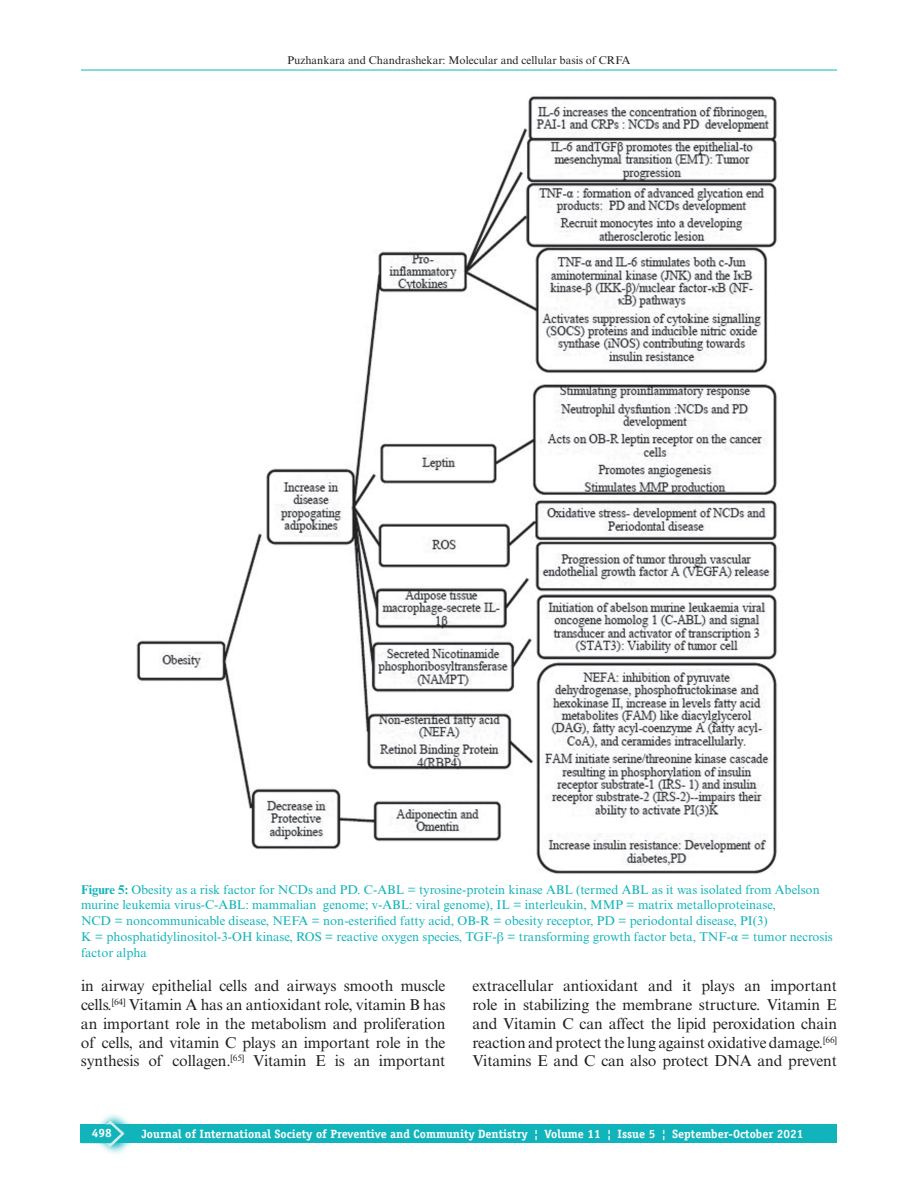
<style>
.page{position:relative;width:918px;height:1188px;background:#fff}
.page>*{position:absolute;margin:0;border:0;box-sizing:border-box;transform-origin:0 0}
.t1{font:15.75px/18.8px "Times New Roman MT Std";letter-spacing:-.01em;color:#231f20;text-align:justify}
.t2{font:12.75px/15.8px "Times New Roman MT Std";color:#11b4bb}
.t3{font:700 12px "Officina Serif Std";color:#fff}
.t4{font:11.25px "Times New Roman MT Std";color:#231f20}
.s1{font-weight:700}
.s2{font-family:"Gandhari Unicode"}
.s3{font-family:"STIX General"}
</style>
<div class="page">
<div style="left:81px;top:1124px;width:756px;height:19px;background:#11b4bb"></div>
<svg style="left:102px;top:1114px;width:29px;height:40px"></svg>
<svg style="left:81px;top:1120px;width:44px;height:27px"></svg>
<hr style="left:81px;top:70px;width:756px;height:1px;background:#11b4bb">
<img style="left:136px;top:95px;width:642px;height:779px">
<p class="t4" style="left:288px;top:54px;width:344px">Puzhankara and Chandrashekar: Molecular and cellular basis of CRFA</p>
<p class="t2" style="left:81px;top:881px;width:753px"><span class="s1">Figure 5:</span> Obesity as a risk factor for NCDs and PD. C-ABL = tyrosine-protein kinase ABL (termed ABL as it was isolated from Abelson murine leukemia virus-C-ABL: mammalian genome; v-ABL: viral genome), IL = interleukin, MMP = matrix metalloproteinase,<br>NCD = noncommunicable disease, NEFA = non-esterified fatty acid, OB-R = obesity receptor, PD = periodontal disease, PI(3)<br>K = phosphatidylinositol-3-OH kinase, ROS = reactive oxygen species, TGF-<span class="s2">β</span> = transforming growth factor beta, TNF-<span class="s3">α</span> = tumor necrosis factor alpha</p>
<p class="t1" style="left:81px;top:977px;width:366px">in airway epithelial cells and airways smooth muscle cells.<sup>[64]</sup> Vitamin A has an antioxidant role, vitamin B has an important role in the metabolism and proliferation of cells, and vitamin C plays an important role in the synthesis of collagen.<sup>[65]</sup> Vitamin E is an important</p>
<p class="t1" style="left:472px;top:977px;width:366px">extracellular antioxidant and it plays an important role in stabilizing the membrane structure. Vitamin E and Vitamin C can affect the lipid peroxidation chain reaction and protect the lung against oxidative damage.<sup>[66] </sup>Vitamins E and C can also protect DNA and prevent</p>
<p class="t3" style="left:92px;top:1126px;width:22px">498</p>
<p class="t3" style="left:142px;top:1126px;width:663px">Journal of International Society of Preventive and Community Dentistry ¦ Volume 11 ¦ Issue 5 ¦ September-October 2021</p>
</div>
